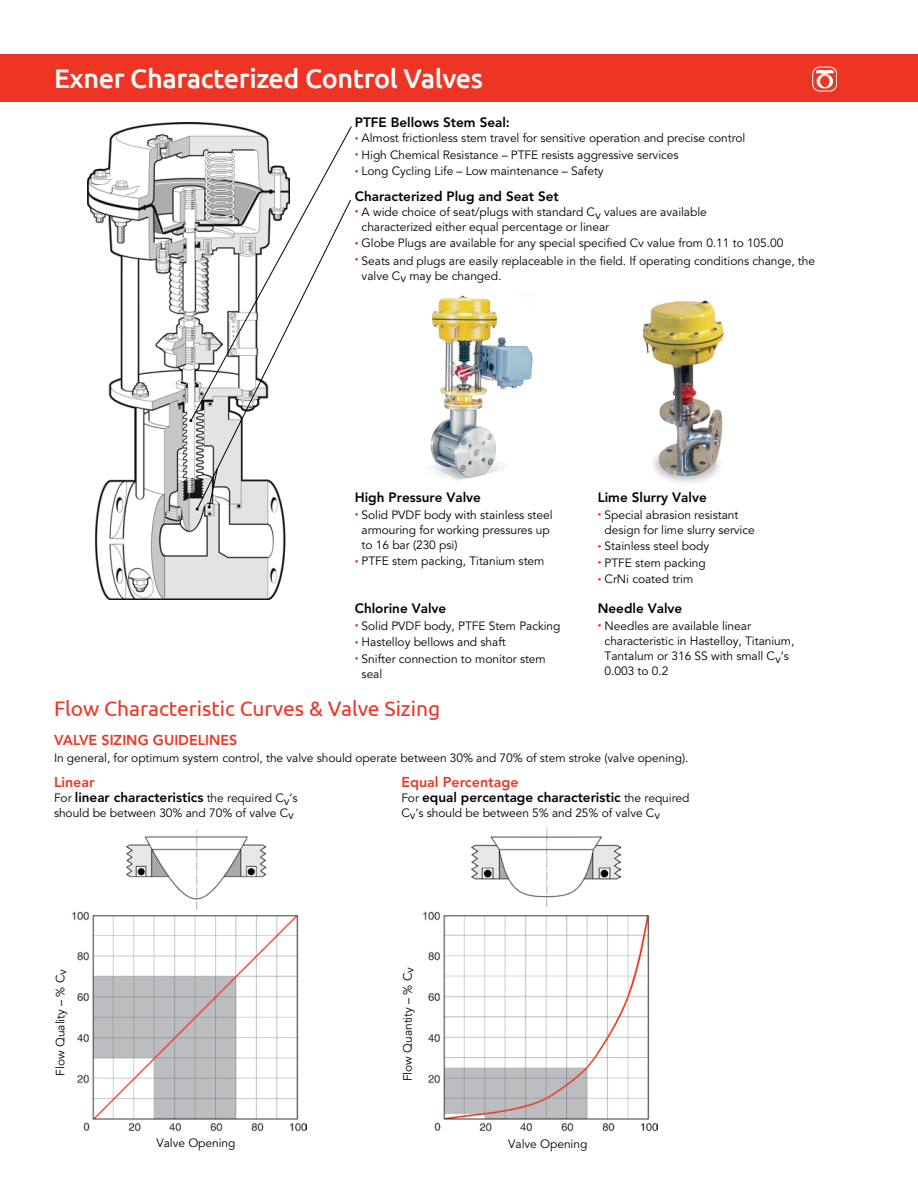
<style>
.page{position:relative;width:918px;height:1188px;background:#fff}
.page>*{position:absolute;margin:0;border:0;box-sizing:border-box;transform-origin:0 0}
.t1{font:500 27px "Ubuntu";letter-spacing:-.015em;color:#fff}
.t2{font:21px "Ubuntu";color:#ee3524}
.t3{font:800 14.25px "Avenir LT Std";color:#ee3524}
.t4{font:800 13.5px "Avenir LT Std";color:#000}
.t5{font:12px/15px "Avenir LT Std";letter-spacing:-.005em;color:#000}
.s1{font-weight:300;font-size:7.5px;color:#ee3524}
.s2{font-weight:400;font-size:12px}
</style>
<div class="page">
<div style="left:0;top:54px;width:918px;height:48px;background:#ee3524"></div>
<svg style="left:813px;top:67px;width:24px;height:24px"></svg>
<div style="left:812px;top:67px;width:25px;height:24px;border:1px solid #fff;border-radius:7px"></div>
<svg style="left:816px;top:70px;width:17px;height:18px"></svg>
<img style="left:87px;top:122px;width:199px;height:477px">
<svg style="left:190px;top:125px;width:162px;height:297px"></svg>
<svg style="left:189px;top:419px;width:4px;height:3px"></svg>
<svg style="left:196px;top:199px;width:156px;height:311px"></svg>
<svg style="left:195px;top:507px;width:4px;height:4px"></svg>
<svg style="left:208px;top:467px;width:10px;height:42px"></svg>
<img style="left:72px;top:911px;width:234px;height:221px">
<img style="left:126px;top:830px;width:141px;height:80px">
<img style="left:472px;top:827px;width:149px;height:80px">
<img style="left:423px;top:911px;width:234px;height:221px">
<img style="left:431px;top:295px;width:102px;height:103px">
<img style="left:642px;top:300px;width:82px;height:183px">
<h1 class="t1" style="left:54px;top:62px;width:431px">Exner Characterized Control Valves</h1>
<p class="t4" style="left:355px;top:115px;width:157px">PTFE Bellows Stem Seal:</p>
<p class="t5" style="left:355px;top:131px;width:392px"><span class="s1">•</span> Almost frictionless stem travel for sensitive operation and precise control</p>
<p class="t5" style="left:355px;top:147px;width:325px"><span class="s1">•</span> High Chemical Resistance – PTFE resists aggressive services</p>
<p class="t5" style="left:355px;top:164px;width:251px"><span class="s1">•</span> Long Cycling Life – Low maintenance – Safety</p>
<p class="t4" style="left:355px;top:188px;width:206px">Characterized Plug and Seat Set</p>
<p class="t5" style="left:362px;top:204px;width:347px;text-indent:-7px"><span class="s1">•</span> A wide choice of seat/plugs with standard Cv values are available characterized either equal percentage or linear</p>
<p class="t5" style="left:355px;top:236px;width:430px"><span class="s1">•</span> Globe Plugs are available for any special specified Cv value from 0.11 to 105.00</p>
<p class="t5" style="left:362px;top:254px;width:455px;text-indent:-7px"><sup>•</sup> Seats and plugs are easily replaceable in the field. If operating conditions change, the valve Cv may be changed.</p>
<p class="t4" style="left:355px;top:489px;width:128px">High Pressure Valve</p>
<p class="t5" style="left:362px;top:507px;width:192px;text-indent:-7px"><span class="s1">•</span> Solid PVDF body with stainless steel armouring for working pressures up to 16 bar (230 psi)</p>
<p class="t5" style="left:355px;top:554px;width:191px"><span class="s1">•</span> PTFE stem packing, Titanium stem</p>
<p class="t4" style="left:355px;top:600px;width:93px">Chlorine Valve</p>
<p class="t5" style="left:355px;top:618px;width:207px"><span class="s1">•</span> Solid PVDF body, PTFE Stem Packing</p>
<p class="t5" style="left:355px;top:635px;width:153px"><span class="s1">•</span> Hastelloy bellows and shaft</p>
<p class="t5" style="left:362px;top:651px;width:186px;text-indent:-7px"><span class="s1">•</span> Snifter connection to monitor stem seal</p>
<h2 class="t2" style="left:54px;top:696px;width:388px">Flow Characteristic Curves &amp; Valve Sizing</h2>
<p class="t4" style="left:598px;top:489px;width:111px">Lime Slurry Valve</p>
<p class="t5" style="left:605px;top:507px;width:152px;text-indent:-7px"><span class="s1">•</span> Special abrasion resistant design for lime slurry service</p>
<p class="t5" style="left:598px;top:539px;width:113px"><span class="s1">•</span> Stainless steel body</p>
<p class="t5" style="left:598px;top:555px;width:110px"><span class="s1">•</span> PTFE stem packing</p>
<p class="t5" style="left:598px;top:572px;width:97px"><span class="s1">•</span> CrNi coated trim</p>
<p class="t4" style="left:598px;top:600px;width:86px">Needle Valve</p>
<p class="t5" style="left:605px;top:618px;width:191px;text-indent:-7px"><span class="s1">•</span> Needles are available linear characteristic in Hastelloy, Titanium,<br>Tantalum or 316 SS with small Cv’s<br>0.003 to 0.2</p>
<p class="t3" style="left:54px;top:732px;width:185px">VALVE SIZING GUIDELINES</p>
<p class="t5" style="left:54px;top:750px;width:636px">In general, for optimum system control, the valve should operate between 30% and 70% of stem stroke (valve opening).</p>
<p class="t3" style="left:54px;top:774px;width:42px">Linear</p>
<p class="t4" style="left:54px;top:790px;width:245px"><span class="s2">For</span> linear characteristics <span class="s2">the required C</span><sub>v</sub><span class="s2">’s</span></p>
<p class="t5" style="left:54px;top:806px;width:241px">should be between 30% and 70% of valve Cv</p>
<p class="t3" style="left:401px;top:774px;width:119px">Equal Percentage</p>
<p class="t4" style="left:401px;top:790px;width:290px"><span class="s2">For</span> equal percentage characteristic <span class="s2">the required</span></p>
<p class="t5" style="left:401px;top:806px;width:260px">Cv’s should be between 5% and 25% of valve Cv</p>
<p class="t5" style="left:53px;top:1076px;width:108px;rotate:-90deg">Flow Quality – % Cv</p>
<p class="t5" style="left:401px;top:1081px;width:115px;rotate:-90deg">Flow Quantity – % Cv</p>
<p class="t5" style="left:157px;top:1135px;width:81px">Valve Opening</p>
<p class="t5" style="left:508px;top:1137px;width:81px">Valve Opening</p>
</div>
